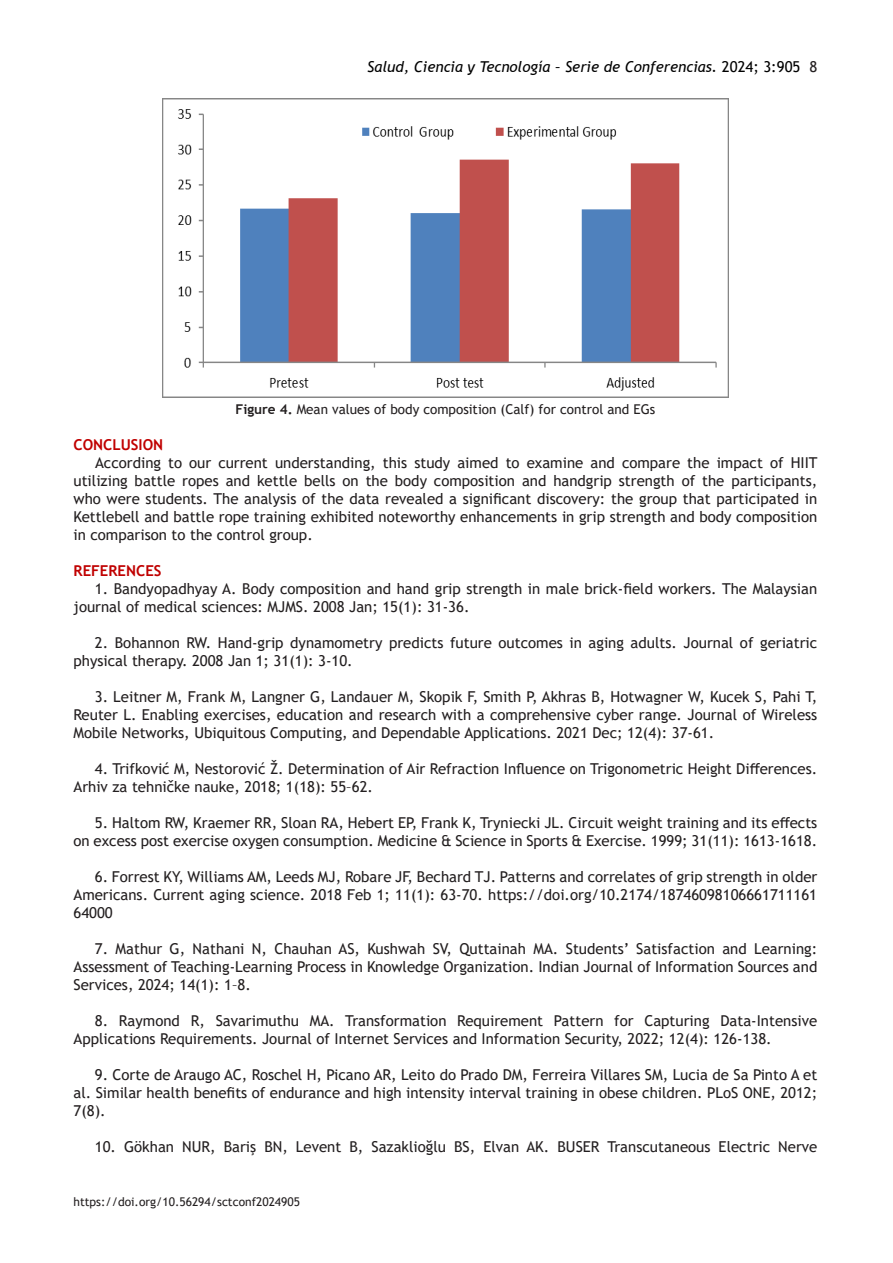
<style>
.page{position:relative;width:893px;height:1263px;background:#fff}
.page>*{position:absolute;margin:0;border:0;box-sizing:border-box;transform-origin:0 0}
.List_Paragraph{font:15px/18px "Trebuchet MS";color:#231f20;text-align:justify}
.t1{font:italic 15px "Trebuchet MS";color:#000}
.t2{font:700 15px "Trebuchet MS";color:#c00000}
.t3{font:13.5px "Trebuchet MS";color:#231f20}
.t4{font:12px "Trebuchet MS";color:#231f20}
.s1{font-style:normal}
.s2{font-style:normal;color:#231f20}
.s3{font-weight:700}
</style>
<div class="page">
<img style="left:163px;top:99px;width:565px;height:299px">
<p class="t1" style="left:367px;top:58px;width:452px">Salud, Ciencia y Tecnología – Serie de Conferencias. <span class="s1">2024; 3:905</span> <span class="s2">8</span></p>
<p class="t3" style="left:236px;top:401px;width:421px"><span class="s3">Figure 4.</span> Mean values of body composition (Calf) for control and EGs</p>
<p class="t2" style="left:74px;top:435px;width:91px">CONCLUSION</p>
<p class="List_Paragraph" style="left:74px;top:454px;width:746px;text-indent:22px">According to our current understanding, this study aimed to examine and compare the impact of HIIT utilizing battle ropes and kettle bells on the body composition and handgrip strength of the participants, who were students. The analysis of the data revealed a significant discovery: the group that participated in Kettlebell and battle rope training exhibited noteworthy enhancements in grip strength and body composition in comparison to the control group.</p>
<p class="t2" style="left:74px;top:561px;width:90px">REFERENCES</p>
<p class="List_Paragraph" style="left:74px;top:580px;width:745px;text-indent:21px">1. Bandyopadhyay A. Body composition and hand grip strength in male brick-field workers. The Malaysian journal of medical sciences: MJMS. 2008 Jan; 15(1): 31-36.</p>
<p class="List_Paragraph" style="left:74px;top:634px;width:745px;text-indent:21px">2. Bohannon RW. Hand-grip dynamometry predicts future outcomes in aging adults. Journal of geriatric physical therapy. 2008 Jan 1; 31(1): 3-10.</p>
<p class="List_Paragraph" style="left:74px;top:688px;width:745px;text-indent:21px">3. Leitner M, Frank M, Langner G, Landauer M, Skopik F, Smith P, Akhras B, Hotwagner W, Kucek S, Pahi T, Reuter L. Enabling exercises, education and research with a comprehensive cyber range. Journal of Wireless Mobile Networks, Ubiquitous Computing, and Dependable Applications. 2021 Dec; 12(4): 37-61.</p>
<p class="List_Paragraph" style="left:74px;top:760px;width:745px;text-indent:21px">4. Trifković M, Nestorović Ž. Determination of Air Refraction Influence on Trigonometric Height Differences.<br>Arhiv za tehničke nauke, 2018; 1(18): 55–62.</p>
<p class="List_Paragraph" style="left:74px;top:814px;width:745px;text-align:right">5. Haltom RW, Kraemer RR, Sloan RA, Hebert EP, Frank K, Tryniecki JL. Circuit weight training and its effects<br>on excess post exercise oxygen consumption. Medicine &amp; Science in Sports &amp; Exercise. 1999; 31(11): 1613-1618.</p>
<p class="List_Paragraph" style="left:74px;top:868px;width:745px;text-indent:21px">6. Forrest KY, Williams AM, Leeds MJ, Robare JF, Bechard TJ. Patterns and correlates of grip strength in older Americans. Current aging science. 2018 Feb 1; 11(1): 63-70. https://doi.org/10.2174/18746098106661711161<br>64000</p>
<p class="List_Paragraph" style="left:74px;top:940px;width:745px;text-indent:21px">7. Mathur G, Nathani N, Chauhan AS, Kushwah SV, Quttainah MA. Students’ Satisfaction and Learning:<br>Assessment of Teaching-Learning Process in Knowledge Organization. Indian Journal of Information Sources and Services, 2024; 14(1): 1–8.</p>
<p class="List_Paragraph" style="left:74px;top:1012px;width:745px;text-indent:21px">8. Raymond R, Savarimuthu MA. Transformation Requirement Pattern for Capturing Data-Intensive<br>Applications Requirements. Journal of Internet Services and Information Security, 2022; 12(4): 126-138.</p>
<p class="List_Paragraph" style="left:74px;top:1066px;width:745px;text-indent:21px">9. Corte de Araugo AC, Roschel H, Picano AR, Leito do Prado DM, Ferreira Villares SM, Lucia de Sa Pinto A et al. Similar health benefits of endurance and high intensity interval training in obese children. PLoS ONE, 2012; 7(8).</p>
<p class="List_Paragraph" style="left:95px;top:1138px;width:724px">10. Gökhan NUR, Bariş BN, Levent B, Sazaklioğlu BS, Elvan AK. BUSER Transcutaneous Electric Nerve</p>
<p class="t4" style="left:74px;top:1194px;width:228px">https://doi.org/10.56294/sctconf2024905</p>
</div>
